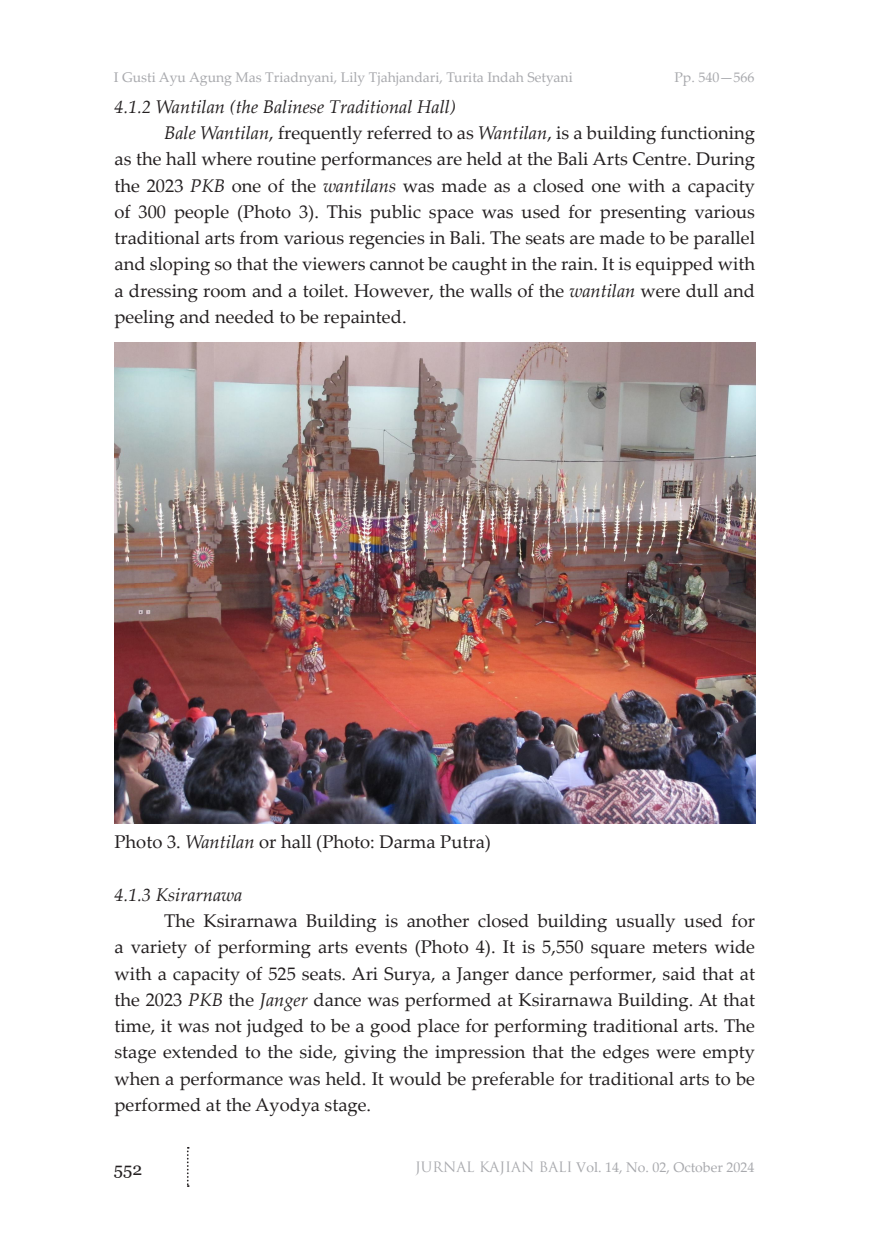
<style>
.page{position:relative;width:869px;height:1241px;background:#fff}
.page>*{position:absolute;margin:0;border:0;box-sizing:border-box;transform-origin:0 0}
.t1{font:18.38px/26.2px "Palatino Linotype";color:#231f20;text-align:justify}
.t2{font:italic 18.38px "Palatino Linotype";color:#231f20}
.t3{font:17.5px "Georgia";color:#231f20}
.t4{font:14px "Palatino Linotype";color:#a8a9ad}
.s1{font-style:italic}
.s2{font-family:"Trajan Pro"}
</style>
<div class="page">
<svg style="left:187px;top:1147px;width:2px;height:39px"></svg>
<img style="left:114px;top:343px;width:640px;height:480px">
<p class="t4" style="left:114px;top:67px;width:460px">I Gusti Ayu Agung Mas Triadnyani, Lily Tjahjandari, Turita Indah Setyani</p>
<p class="t4" style="left:674px;top:67px;width:81px">Pp. 540—566</p>
<p class="t2" style="left:114px;top:93px;width:343px">4.1.2 Wantilan (the Balinese Traditional Hall)</p>
<p class="t1" style="left:114px;top:119px;width:641px;text-indent:50px"><span class="s1">Bale Wantilan</span>, frequently referred to as <span class="s1">Wantilan</span>, is a building functioning as the hall where routine performances are held at the Bali Arts Centre. During the 2023 <span class="s1">PKB</span> one of the <span class="s1">wantilans</span> was made as a closed one with a capacity of 300 people (Photo 3). This public space was used for presenting various traditional arts from various regencies in Bali. The seats are made to be parallel and sloping so that the viewers cannot be caught in the rain. It is equipped with a dressing room and a toilet. However, the walls of the <span class="s1">wantilan</span> were dull and peeling and needed to be repainted.</p>
<p class="t1" style="left:114px;top:828px;width:378px">Photo 3. <span class="s1">Wantilan</span> or hall (Photo: Darma Putra)</p>
<p class="t2" style="left:114px;top:881px;width:129px">4.1.3 Ksirarnawa</p>
<p class="t1" style="left:114px;top:906px;width:641px;text-indent:50px">The Ksirarnawa Building is another closed building usually used for a variety of performing arts events (Photo 4). It is 5,550 square meters wide with a capacity of 525 seats. Ari Surya, a Janger dance performer, said that at the 2023 <span class="s1">PKB</span> the <span class="s1">Janger</span> dance was performed at Ksirarnawa Building. At that time, it was not judged to be a good place for performing traditional arts. The stage extended to the side, giving the impression that the edges were empty when a performance was held. It would be preferable for traditional arts to be performed at the Ayodya stage.</p>
<p class="t3" style="left:114px;top:1157px;width:30px">552</p>
<p class="t4" style="left:415px;top:1157px;width:340px"><span class="s2">JURNAL KAJIAN BALI</span> Vol. 14, No. 02, October 2024</p>
</div>
